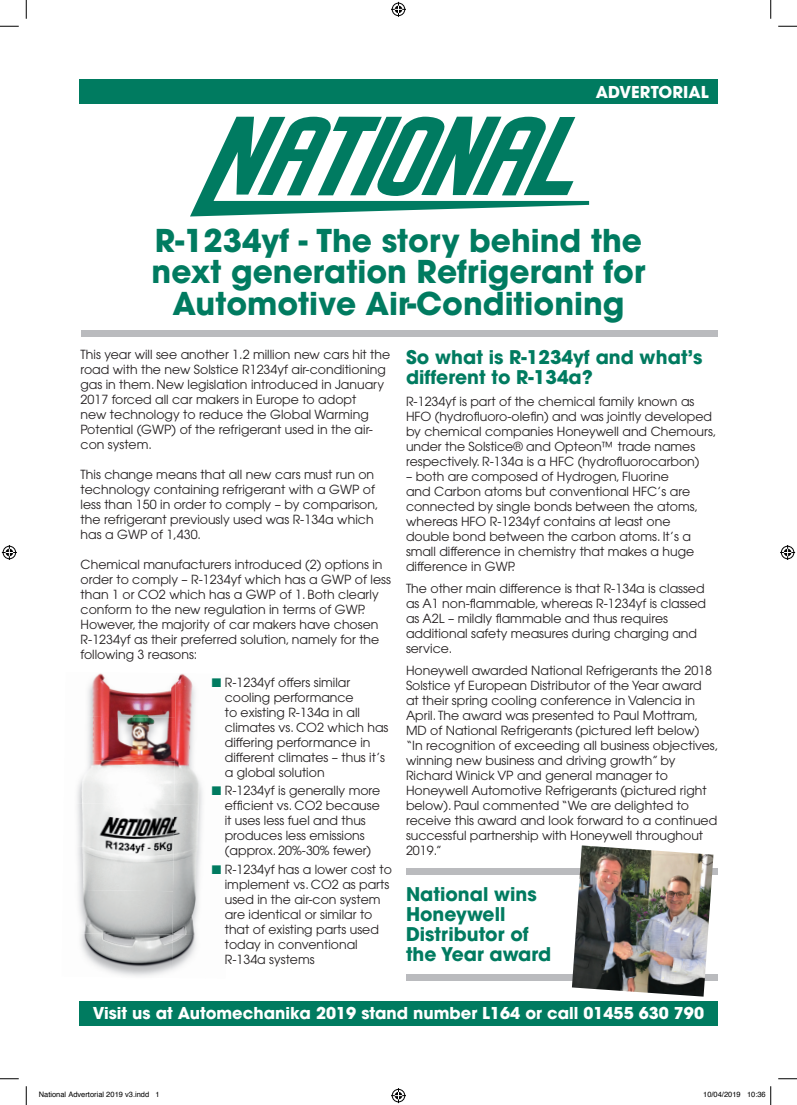
<style>
.page{position:relative;width:797px;height:1105px;background:#fff}
.page>*{position:absolute;margin:0;border:0;box-sizing:border-box;transform-origin:0 0}
.t1{font:700 31.25px/31.2px "Avant Garde";color:#007b60;text-align:center}
.t2{font:700 18.75px/20px "Avant Garde";color:#007b60}
.t3{font:700 16.25px "Avant Garde";color:#fff}
.t4{font:12.5px/15px "Avant Garde";color:#231f20}
.t5{font:7.5px "Helvetica";color:#000}
.s1{color:#007b60}
</style>
<div class="page">
<img style="left:80px;top:935px;width:117px;height:42px">
<img style="left:88px;top:675px;width:86px;height:41px">
<img style="left:174px;top:675px;width:29px;height:129px">
<img style="left:77px;top:716px;width:98px;height:88px">
<img style="left:77px;top:803px;width:97px;height:43px">
<img style="left:172px;top:804px;width:31px;height:131px">
<img style="left:77px;top:846px;width:97px;height:89px">
<div style="left:79px;top:1001px;width:638px;height:24px;background:#007b60"></div>
<div style="left:79px;top:79px;width:638px;height:25px;background:#007b60"></div>
<div style="left:81px;top:330px;width:636px;height:7px;background:#babbbe"></div>
<svg style="left:190px;top:117px;width:399px;height:99px"></svg>
<svg style="left:257px;top:116px;width:318px;height:81px"></svg>
<div style="left:406px;top:869px;width:311px;height:6px;background:#babbbe"></div>
<div style="left:406px;top:974px;width:311px;height:7px;background:#babbbe"></div>
<img style="left:572px;top:845px;width:141px;height:152px">
<svg style="left:0;top:25px;width:19px;height:2px"></svg>
<svg style="left:778px;top:25px;width:19px;height:2px"></svg>
<svg style="left:0;top:1078px;width:19px;height:1px"></svg>
<svg style="left:778px;top:1078px;width:19px;height:1px"></svg>
<svg style="left:25px;top:0;width:2px;height:19px"></svg>
<svg style="left:25px;top:1086px;width:2px;height:19px"></svg>
<svg style="left:770px;top:0;width:1px;height:19px"></svg>
<svg style="left:391px;top:2px;width:15px;height:15px"></svg>
<svg style="left:391px;top:1088px;width:15px;height:15px"></svg>
<svg style="left:2px;top:545px;width:15px;height:15px"></svg>
<svg style="left:780px;top:545px;width:15px;height:15px"></svg>
<svg style="left:770px;top:1086px;width:1px;height:19px"></svg>
<h3 class="t3" style="left:596px;top:82px;width:114px">ADVERTORIAL</h3>
<h1 class="t1" style="left:152px;top:225px;width:495px">R-1234yf - The story behind the next generation Refrigerant for<br>Automotive Air-Conditioning</h1>
<p class="t4" style="left:81px;top:347px;width:311px">This year will see another 1.2 million new cars hit the road with the new Solstice R1234yf air-conditioning gas in them. New legislation introduced in January 2017 forced all car makers in Europe to adopt<br>new technology to reduce the Global Warming Potential (GWP) of the refrigerant used in the air&shy;con system.</p>
<p class="t4" style="left:81px;top:467px;width:299px">This change means that all new cars must run on technology containing refrigerant with a GWP of less than 150 in order to comply – by comparison, the refrigerant previously used was R-134a which has a GWP of 1,430.</p>
<p class="t4" style="left:81px;top:557px;width:312px">Chemical manufacturers introduced (2) options in order to comply – R-1234yf which has a GWP of less than 1 or CO2 which has a GWP of 1. Both clearly conform to the new regulation in terms of GWP.<br>However, the majority of car makers have chosen R-1234yf as their preferred solution, namely for the following 3 reasons:</p>
<p class="t4" style="left:225px;top:675px;width:165px;text-indent:-13px"><span class="s1">■</span> R-1234yf offers similar cooling performance<br>to existing R-134a in all climates vs. CO2 which has differing performance in different climates – thus it’s a global solution</p>
<p class="t4" style="left:225px;top:783px;width:157px;text-indent:-13px"><span class="s1">■</span> R-1234yf is generally more efficient vs. CO2 because it uses less fuel and thus produces less emissions (approx. 20%-30% fewer)</p>
<p class="t4" style="left:225px;top:862px;width:169px;text-indent:-13px"><span class="s1">■</span> R-1234yf has a lower cost to implement vs. CO2 as parts used in the air-con system are identical or similar to that of existing parts used today in conventional<br>R-134a systems</p>
<h2 class="t2" style="left:406px;top:347px;width:298px">So what is R-1234yf and what’s different to R-134a?</h2>
<p class="t4" style="left:406px;top:394px;width:312px">R-1234yf is part of the chemical family known as HFO (hydrofluoro-olefin) and was jointly developed by chemical companies Honeywell and Chemours, under the Solstice® and Opteon™ trade names respectively. R-134a is a HFC (hydrofluorocarbon)</p>
<p class="t4" style="left:406px;top:469px;width:294px">– both are composed of Hydrogen, Fluorine<br>and Carbon atoms but conventional HFC’s are connected by single bonds between the atoms, whereas HFO R-1234yf contains at least one double bond between the carbon atoms. It’s a small difference in chemistry that makes a huge difference in GWP.</p>
<p class="t4" style="left:406px;top:581px;width:301px">The other main difference is that R-134a is classed as A1 non-flammable, whereas R-1234yf is classed as A2L – mildly flammable and thus requires additional safety measures during charging and service.</p>
<p class="t4" style="left:406px;top:663px;width:314px">Honeywell awarded National Refrigerants the 2018<br>Solstice yf European Distributor of the Year award<br>at their spring cooling conference in Valencia in April. The award was presented to Paul Mottram, MD of National Refrigerants (pictured left below) “In recognition of exceeding all business objectives, winning new business and driving growth” by Richard Winick VP and general manager to Honeywell Automotive Refrigerants (pictured right below). Paul commented “We are delighted to receive this award and look forward to a continued successful partnership with Honeywell throughout 2019.”</p>
<h2 class="t2" style="left:406px;top:884px;width:147px">National wins<br>Honeywell<br>Distributor of the Year award</h2>
<h3 class="t3" style="left:93px;top:1002px;width:612px">Visit us at Automechanika 2019 stand number L164 or call 01455 630 790</h3>
<p class="t5" style="left:39px;top:1089px;width:122px">National Advertorial 2019 v3.indd 1</p>
<p class="t5" style="left:703px;top:1089px;width:64px">10/04/2019 10:36</p>
</div>
